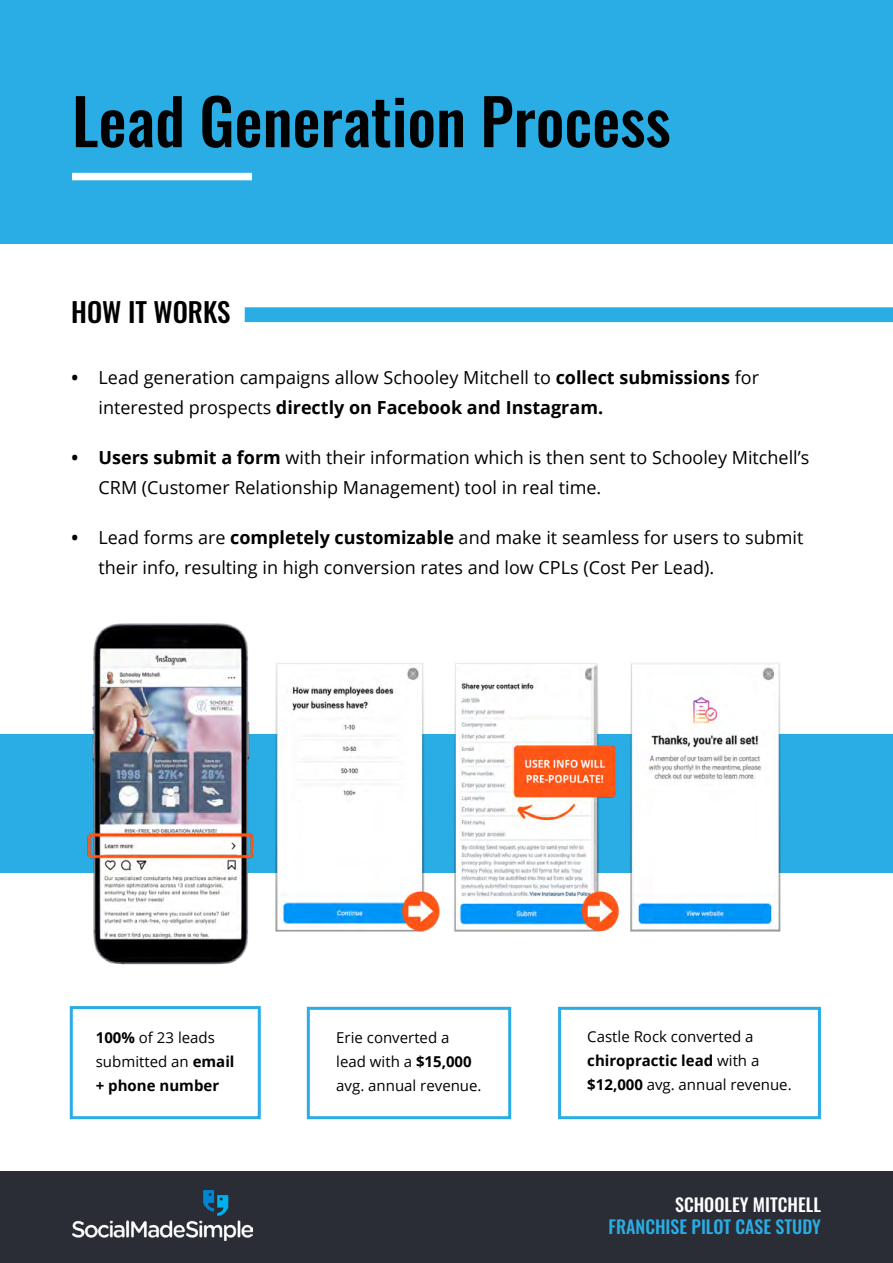
<style>
.page{position:relative;width:893px;height:1263px;background:#fff}
.page>*{position:absolute;margin:0;border:0;box-sizing:border-box;transform-origin:0 0}
.t1{font:500 63px "Oswald";color:#000}
.t2{font:500 27px "Oswald";color:#000}
.t3{font:18px/30px "Open Sans";color:#000}
.t4{font:500 18px "Oswald";color:#2aade4}
.t5{font:500 18px "Oswald";color:#fff}
.t6{font:15px/24px "Open Sans";color:#000}
.t7{font:700 15px/24px "Open Sans";color:#000}
.s1{font-weight:700}
.s2{font-weight:400}
</style>
<div class="page">
<div style="left:0;top:0;width:893px;height:243px;background:#2aade4"></div>
<div style="left:0;top:1171px;width:893px;height:92px;background:#2a2d35"></div>
<div style="left:0;top:734px;width:893px;height:138px;background:#2aade4"></div>
<div style="left:558px;top:1007px;width:263px;height:112px;border:3px solid #2aade4"></div>
<div style="left:307px;top:1007px;width:204px;height:112px;border:3px solid #2aade4"></div>
<div style="left:70px;top:1006px;width:191px;height:113px;border:3px solid #2aade4"></div>
<img style="left:79px;top:623px;width:710px;height:342px">
<div style="left:76px;top:173px;width:172px;height:7px;background:#fff"></div>
<div style="left:252px;top:307px;width:641px;height:15px;background:#2aade4"></div>
<img style="left:72px;top:1191px;width:180px;height:49px">
<h1 class="t1" style="left:72px;top:89px;width:600px">Lead Generation Process</h1>
<h2 class="t2" style="left:71px;top:298px;width:161px">HOW IT WORKS</h2>
<p class="t3" style="left:99px;top:362px;width:662px;text-indent:-27px"><span class="s1">•</span> Lead generation campaigns allow Schooley Mitchell to <span class="s1">collect submissions</span> for interested prospects <span class="s1">directly on Facebook and Instagram.</span></p>
<p class="t3" style="left:99px;top:442px;width:712px;text-indent:-27px"><span class="s1">• Users submit a form</span> with their information which is then sent to Schooley Mitchell’s<br>CRM (Customer Relationship Management) tool in real time.</p>
<p class="t3" style="left:99px;top:522px;width:706px;text-indent:-27px"><span class="s1">•</span> Lead forms are <span class="s1">completely customizable</span> and make it seamless for users to submit their info, resulting in high conversion rates and low CPLs (Cost Per Lead).</p>
<p class="t7" style="left:96px;top:1025px;width:140px">100% <span class="s2">of 23 leads submitted an</span> email + phone number</p>
<p class="t6" style="left:336px;top:1025px;width:147px">Erie converted a lead with a <span class="s1">$15,000 </span>avg. annual revenue.</p>
<p class="t6" style="left:587px;top:1024px;width:206px">Castle Rock converted a <span class="s1">chiropractic lead</span> with a <span class="s1">$12,000</span> avg. annual revenue.</p>
<p class="t5" style="left:675px;top:1196px;width:147px">SCHOOLEY MITCHELL</p>
<p class="t4" style="left:609px;top:1217px;width:214px">FRANCHISE PILOT CASE STUDY</p>
</div>
